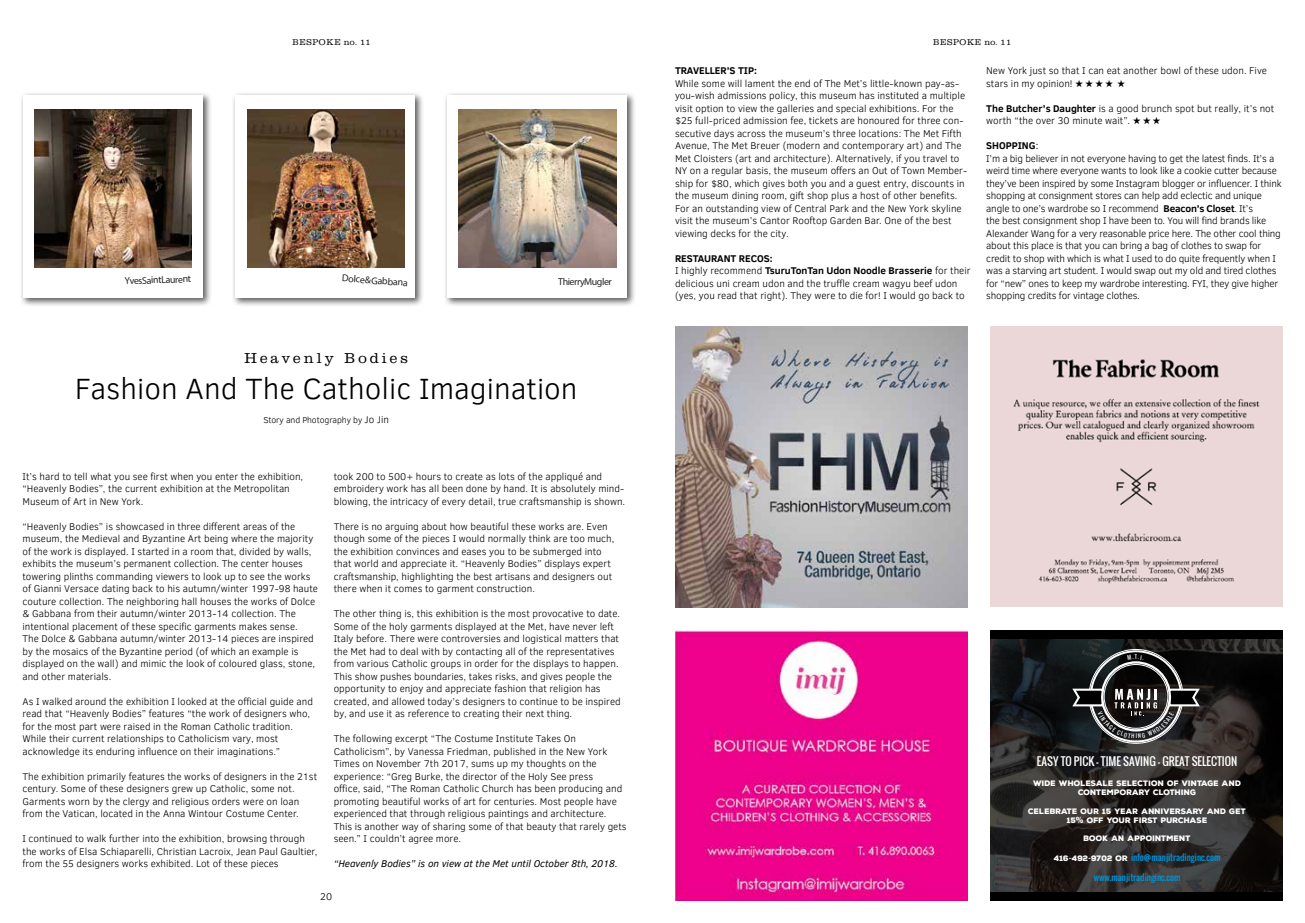
<style>
.page{position:relative;width:1305px;height:923px;background:#fff}
.page>*{position:absolute;margin:0;border:0;box-sizing:border-box;transform-origin:0 0}
.t1{font:300 30px "Clear Sans";color:#000}
.t2{font:300 15px "Clarendon";letter-spacing:.2em;color:#000}
.t3{font:11px "Oswald";color:#fff}
.t4{font:300 10px/12.5px "Clear Sans";color:#000}
.t5{font:300 10px/12.5px "Clear Sans";letter-spacing:-.02em;color:#000}
.t6{font:italic 10px "Clear Sans";color:#000}
.t7{font:10px "Myriad Pro";letter-spacing:-.045em;color:#000}
.t8{font:700 10px "Clear Sans";color:#000}
.t9{font:300 8.75px "Clear Sans";letter-spacing:-.01em;color:#000}
.t10{font:300 8.75px "Clarendon";letter-spacing:.075em;color:#000}
.t11{font:8.62px "Oswald";color:#0095da}
.t12{font:900 7.62px/9.1px "Nexa Rust Sans";color:#fff;text-align:center}
.s1{font-size:10px}
.s2{font-weight:700}
.s3{font-weight:400}
.s4{font-family:"Oswald";font-weight:700}
.s5{font-family:"Nexa Rust Sans";font-weight:900;font-size:7.62px;color:#fff}
.s6{font-weight:700;font-size:7.62px;color:#fff}
</style>
<div class="page">
<div style="left:19px;top:91px;width:193px;height:216px;background:#000;opacity:.65"></div>
<div style="left:23px;top:95px;width:180px;height:202px;background:#fff"></div>
<img style="left:34px;top:110px;width:158px;height:157px">
<div style="left:444px;top:91px;width:193px;height:216px;background:#000;opacity:.65"></div>
<div style="left:448px;top:95px;width:180px;height:202px;background:#fff"></div>
<img style="left:459px;top:110px;width:157px;height:157px">
<img style="left:990px;top:327px;width:292px;height:279px">
<img style="left:675px;top:630px;width:293px;height:270px">
<div style="left:990px;top:630px;width:292px;height:270px;background:#000"></div>
<img style="left:990px;top:639px;width:292px;height:252px">
<img style="left:675px;top:326px;width:293px;height:282px">
<div style="left:231px;top:91px;width:194px;height:216px;background:#000;opacity:.65"></div>
<div style="left:235px;top:95px;width:180px;height:202px;background:#fff"></div>
<img style="left:247px;top:110px;width:158px;height:157px">
<svg style="left:1128px;top:654px;width:16px;height:6px"></svg>
<svg style="left:1071px;top:687px;width:131px;height:51px"></svg>
<p class="t10" style="left:293px;top:37px;width:80px">BESPOKE no. 11</p>
<p class="t10" style="left:933px;top:37px;width:80px">BESPOKE no. 11</p>
<p class="t7" style="left:342px;top:272px;width:68px;rotate:4deg">Dolce &amp; Gabbana</p>
<p class="t7" style="left:125px;top:275px;width:68px;rotate:-2deg">Yves Saint Laurent</p>
<p class="t7" style="left:558px;top:275px;width:55px">Thierry Mugler</p>
<h2 class="t2" style="left:245px;top:350px;width:165px">Heavenly Bodies</h2>
<h1 class="t1" style="left:75px;top:369px;width:504px">Fashion And The Catholic Imagination</h1>
<p class="t9" style="left:263px;top:414px;width:127px">Story and Photography by <span class="s1">Jo Jin</span></p>
<p class="t4" style="left:22px;top:470px;width:282px">It’s hard to tell what you see first when you enter the exhibition, “Heavenly Bodies”, the current exhibition at the Metropolitan<br>Museum of Art in New York.</p>
<p class="t4" style="left:22px;top:520px;width:297px">“Heavenly Bodies” is showcased in three different areas of the museum, the Medieval and Byzantine Art being where the majority of the work is displayed. I started in a room that, divided by walls, exhibits the museum’s permanent collection. The center houses towering plinths commanding viewers to look up to see the works of Gianni Versace dating back to his autumn/winter 1997-98 haute couture collection. The neighboring hall houses the works of Dolce &amp; Gabbana from their autumn/winter 2013-14 collection. The intentional placement of these specific garments makes sense.<br>The Dolce &amp; Gabbana autumn/winter 2013-14 pieces are inspired by the mosaics of the Byzantine period (of which an example is displayed on the wall) and mimic the look of coloured glass, stone, and other materials.</p>
<p class="t4" style="left:22px;top:695px;width:292px">As I walked around the exhibition I looked at the official guide and read that “Heavenly Bodies” features “the work of designers who, for the most part were raised in the Roman Catholic tradition.<br>While their current relationships to Catholicism vary, most acknowledge its enduring influence on their imaginations.”</p>
<p class="t4" style="left:22px;top:770px;width:296px">The exhibition primarily features the works of designers in the 21st century. Some of these designers grew up Catholic, some not.<br>Garments worn by the clergy and religious orders were on loan from the Vatican, located in the Anna Wintour Costume Center.</p>
<p class="t4" style="left:22px;top:832px;width:297px">I continued to walk further into the exhibition, browsing through the works of Elsa Schiaparelli, Christian Lacroix, Jean Paul Gaultier, from the 55 designers works exhibited. Lot of these pieces</p>
<p class="t4" style="left:334px;top:470px;width:293px">took 200 to 500+ hours to create as lots of the appliqué and embroidery work has all been done by hand. It is absolutely mind&shy;blowing, the intricacy of every detail, true craftsmanship is shown.</p>
<p class="t4" style="left:334px;top:520px;width:282px">There is no arguing about how beautiful these works are. Even though some of the pieces I would normally think are too much, the exhibition convinces and eases you to be submerged into that world and appreciate it. “Heavenly Bodies” displays expert craftsmanship, highlighting the best artisans and designers out there when it comes to garment construction.</p>
<p class="t4" style="left:334px;top:607px;width:289px">The other thing is, this exhibition is the most provocative to date.<br>Some of the holy garments displayed at the Met, have never left Italy before. There were controversies and logistical matters that the Met had to deal with by contacting all of the representatives from various Catholic groups in order for the displays to happen.<br>This show pushes boundaries, takes risks, and gives people the opportunity to enjoy and appreciate fashion that religion has created, and allowed today’s designers to continue to be inspired by, and use it as reference to creating their next thing.</p>
<p class="t4" style="left:334px;top:732px;width:294px">The following excerpt “The Costume Institute Takes On Catholicism”, by Vanessa Friedman, published in the New York Times on November 7th 2017, sums up my thoughts on the experience: “Greg Burke, the director of the Holy See press<br>office, said, “The Roman Catholic Church has been producing and promoting beautiful works of art for centuries. Most people have experienced that through religious paintings and architecture.<br>This is another way of sharing some of that beauty that rarely gets seen.” I couldn’t agree more.</p>
<p class="t6" style="left:334px;top:857px;width:285px">“Heavenly Bodies” is on view at the Met until October 8th, 2018.</p>
<p class="t4" style="left:320px;top:890px;width:13px">20</p>
<p class="t8" style="left:675px;top:64px;width:84px">TRAVELLER’S TIP:</p>
<p class="t4" style="left:675px;top:77px;width:294px">While some will lament the end of The Met’s little-known pay-as&shy;you-wish admissions policy, this museum has instituted a multiple visit option to view the galleries and special exhibitions. For the $25 full-priced admission fee, tickets are honoured for three con&shy;secutive days across the museum’s three locations: The Met Fifth Avenue, The Met Breuer (modern and contemporary art) and The Met Cloisters (art and architecture). Alternatively, if you travel to NY on a regular basis, the museum offers an Out of Town Member&shy;ship for $80, which gives both you and a guest entry, discounts in the museum dining room, gift shop plus a host of other benefits.<br>For an outstanding view of Central Park and the New York skyline visit the museum’s Cantor Rooftop Garden Bar. One of the best viewing decks for the city.</p>
<p class="t4" style="left:675px;top:252px;width:297px"><span class="s2">RESTAURANT RECOS:<br></span>I highly recommend <span class="s2">TsuruTonTan Udon Noodle Brasserie</span> for their delicious uni cream udon and the truffle cream wagyu beef udon (yes, you read that right). They were to die for! I would go back to</p>
<p class="t4" style="left:986px;top:65px;width:282px">New York just so that I can eat another bowl of these udon. Five stars in my opinion! ★ ★ ★ ★ ★</p>
<p class="t4" style="left:986px;top:102px;width:290px"><span class="s2">The Butcher’s Daughter</span> is a good brunch spot but really, it’s not worth “the over 30 minute wait”. ★ ★ ★</p>
<p class="t5" style="left:986px;top:140px;width:297px"><span class="s2">SHOPPING</span><span class="s3">:<br></span>I’m a big believer in not everyone having to get the latest finds. It’s a weird time where everyone wants to look like a cookie cutter because they’ve been inspired by some Instagram blogger or influencer. I think shopping at consignment stores can help add eclectic and unique angle to one’s wardrobe so I recommend <span class="s2">Beacon’s Closet</span>. It’s<br>the best consignment shop I have been to. You will find brands like Alexander Wang for a very reasonable price here. The other cool thing about this place is that you can bring a bag of clothes to swap for credit to shop with which is what I used to do quite frequently when I was a starving art student. I would swap out my old and tired clothes for “new” ones to keep my wardrobe interesting. FYI, they give higher shopping credits for vintage clothes.</p>
<p class="t3" style="left:1037px;top:753px;width:202px">EASY TO PICK – TIME SAVING – GREAT SELECTION</p>
<p class="t12" style="left:1033px;top:778px;width:210px">WIDE WHOLESALE SELECTION OF VINTAGE AND<br>CONTEMPORARY CLOTHING</p>
<p class="t12" style="left:1028px;top:806px;width:219px">CELEBRATE OUR 15 YEAR ANNIVERSARY AND GET<br>15<span class="s4">%</span> OFF YOUR FIRST PURCHASE</p>
<p class="t12" style="left:1084px;top:833px;width:109px">BOOK AN APPOINTMENT</p>
<p class="t11" style="left:1054px;top:850px;width:168px"><span class="s5">416</span><span class="s6">-</span><span class="s5">492</span><span class="s6">-</span><span class="s5">9702 OR</span> info@manjitradinginc.com</p>
<p class="t11" style="left:1094px;top:871px;width:88px">www.manjitradinginc.com</p>
</div>
